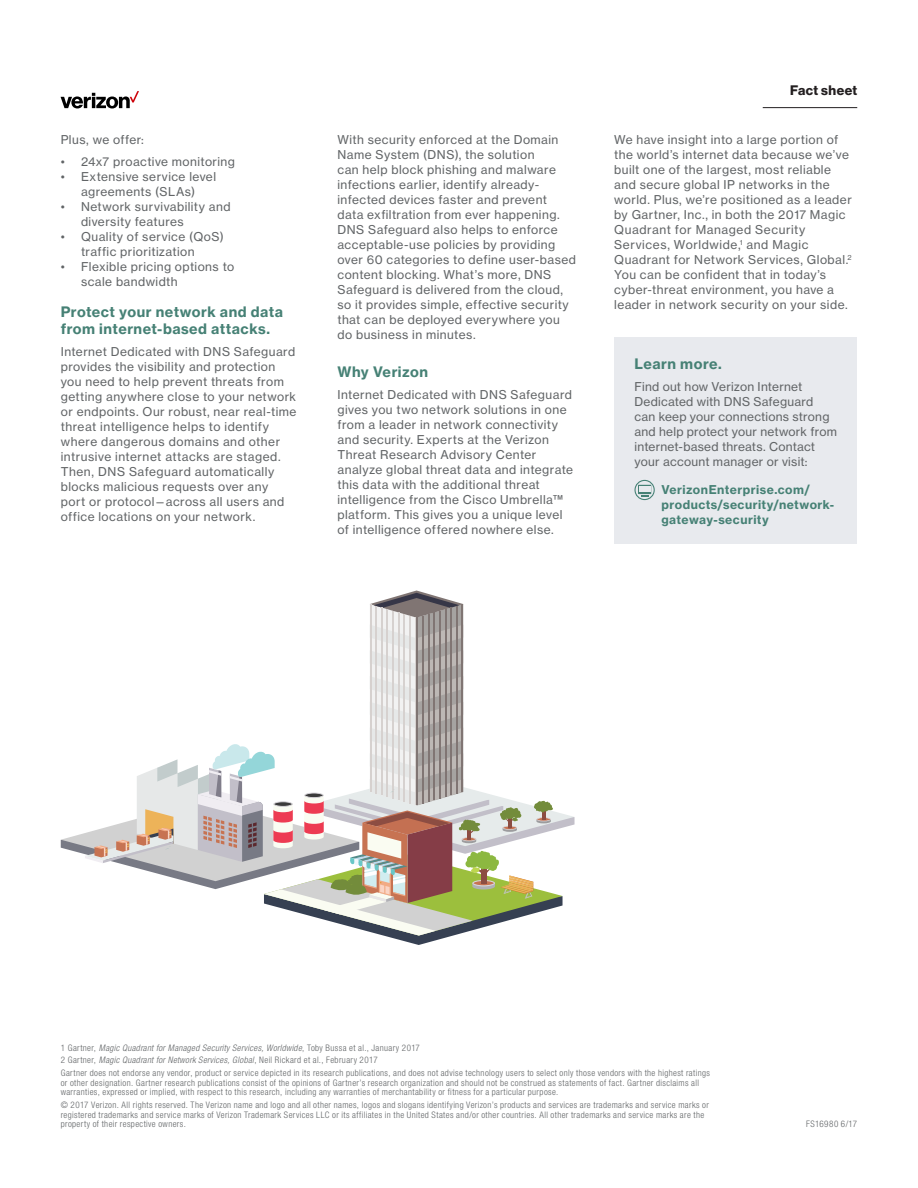
<style>
.page{position:relative;width:918px;height:1188px;background:#fff}
.page>*{position:absolute;margin:0;border:0;box-sizing:border-box;transform-origin:0 0}
.t1{font:14.25px/17.2px "N Haas Grotesk TX Std 75 Bd";letter-spacing:.03em;color:#468175}
.t2{font:13.5px "N Haas Grotesk DS Std 75 Bd";letter-spacing:.03em;color:#231f20}
.Body_Copy{font:12px/15px "N Haas Grotesk TX Std 55 Rg";letter-spacing:.04em;color:#616466}
.Body_Copy-2{font:12px/15px "N Haas Grotesk TX Std 55 Rg";letter-spacing:.02em;color:#616466}
.Body_Copy-3{font:12px/15px "N Haas Grotesk TX Std 75 Bd";letter-spacing:.04em;color:#468175}
.Legal{font:300 condensed 9px/9.8px "Helvetica Neue LT Pro";letter-spacing:.045em;color:#616466}
.Legal-2{font:italic 300 condensed 9px "Helvetica Neue LT Pro";letter-spacing:.035em;color:#616466}
.Legal-3{font:300 condensed 9px "Helvetica Neue LT Std";letter-spacing:.055em;color:#616466}
.s1{font-style:normal}
.s2{font-style:italic}
</style>
<div class="page">
<hr style="left:763px;top:107px;width:94px;height:1px;background:#231f20">
<svg style="left:61px;top:91px;width:78px;height:18px"></svg>
<div style="left:614px;top:338px;width:243px;height:206px;background:#e8eaee"></div>
<div style="left:635px;top:480px;width:20px;height:20px;border:1px solid #468175;border-radius:50%"></div>
<div style="left:638px;top:485px;width:13px;height:9px;background:#468175"></div>
<div style="left:639px;top:486px;width:11px;height:6px;background:#e8eaee"></div>
<svg style="left:61px;top:591px;width:514px;height:354px"></svg>
<p class="Body_Copy" style="left:61px;top:132px;width:85px">Plus, we offer:</p>
<p class="Body_Copy" style="left:61px;top:154px;width:176px">• 24x7 proactive monitoring</p>
<p class="Body_Copy" style="left:61px;top:169px;width:157px;text-align:center">• Extensive service level agreements (SLAs)</p>
<p class="Body_Copy" style="left:81px;top:199px;width:151px;text-indent:-20px">• Network survivability and diversity features</p>
<p class="Body_Copy" style="left:81px;top:229px;width:144px;text-indent:-20px">• Quality of service (QoS) traffic prioritization</p>
<p class="Body_Copy" style="left:81px;top:259px;width:155px;text-indent:-20px">• Flexible pricing options to scale bandwidth</p>
<h2 class="t1" style="left:61px;top:303px;width:224px">Protect your network and data from internet-based attacks.</h2>
<p class="Body_Copy" style="left:61px;top:344px;width:237px">Internet Dedicated with DNS Safeguard provides the visibility and protection you need to help prevent threats from getting anywhere close to your network or endpoints. Our robust, near real-time threat intelligence helps to identify where dangerous domains and other intrusive internet attacks are staged.<br>Then, DNS Safeguard automatically blocks malicious requests over any<br>port or protocol—across all users and office locations on your network.</p>
<p class="Body_Copy" style="left:338px;top:132px;width:240px">With security enforced at the Domain Name System (DNS), the solution<br>can help block phishing and malware infections earlier, identify already&shy;infected devices faster and prevent data exfiltration from ever happening.<br>DNS Safeguard also helps to enforce acceptable-use policies by providing over 60 categories to define user-based content blocking. What’s more, DNS Safeguard is delivered from the cloud, so it provides simple, effective security that can be deployed everywhere you do business in minutes.</p>
<h2 class="t1" style="left:338px;top:363px;width:92px">Why Verizon</h2>
<p class="Body_Copy" style="left:338px;top:387px;width:237px">Internet Dedicated with DNS Safeguard gives you two network solutions in one from a leader in network connectivity and security. Experts at the Verizon Threat Research Advisory Center analyze global threat data and integrate this data with the additional threat intelligence from the Cisco Umbrella™ platform. This gives you a unique level of intelligence offered nowhere else.</p>
<p class="t2" style="left:790px;top:82px;width:69px">Fact sheet</p>
<p class="Body_Copy" style="left:614px;top:132px;width:239px">We have insight into a large portion of the world’s internet data because we’ve built one of the largest, most reliable and secure global IP networks in the world. Plus, we’re positioned as a leader by Gartner, Inc., in both the 2017 Magic Quadrant for Managed Security Services, Worldwide,<sup>1</sup> and Magic Quadrant for Network Services, Global.<sup>2<br></sup>You can be confident that in today’s cyber-threat environment, you have a leader in network security on your side.</p>
<h2 class="t1" style="left:634px;top:355px;width:89px">Learn more.</h2>
<p class="Body_Copy-2" style="left:634px;top:379px;width:204px">Find out how Verizon Internet<br>Dedicated with DNS Safeguard can keep your connections strong and help protect your network from internet-based threats. Contact your account manager or visit:</p>
<p class="Body_Copy-3" style="left:661px;top:482px;width:174px">VerizonEnterprise.com/ products/security/network&shy;gateway-security</p>
<p class="Legal-2" style="left:61px;top:1043px;width:361px"><span class="s1">1 Gartner,</span> Magic Quadrant for Managed Security Services, Worldwide<span class="s1">, Toby Bussa et al., January 2017</span></p>
<p class="Legal" style="left:61px;top:1055px;width:318px">2 Gartner, <span class="s2">Magic Quadrant for Network Services, Global</span>, Neil Rickard et al., February 2017</p>
<p class="Legal" style="left:61px;top:1068px;width:651px">Gartner does not endorse any vendor, product or service depicted in its research publications, and does not advise technology users to select only those vendors with the highest ratings or other designation. Gartner research publications consist of the opinions of Gartner’s research organization and should not be construed as statements of fact. Gartner disclaims all warranties, expressed or implied, with respect to this research, including any warranties of merchantability or fitness for a particular purpose.</p>
<p class="Legal" style="left:61px;top:1100px;width:650px">© 2017 Verizon. All rights reserved. The Verizon name and logo and all other names, logos and slogans identifying Verizon’s products and services are trademarks and service marks or registered trademarks and service marks of Verizon Trademark Services LLC or its affiliates in the United States and/or other countries. All other trademarks and service marks are the property of their respective owners.</p>
<p class="Legal-3" style="left:806px;top:1119px;width:53px">FS16980 6/17</p>
</div>
